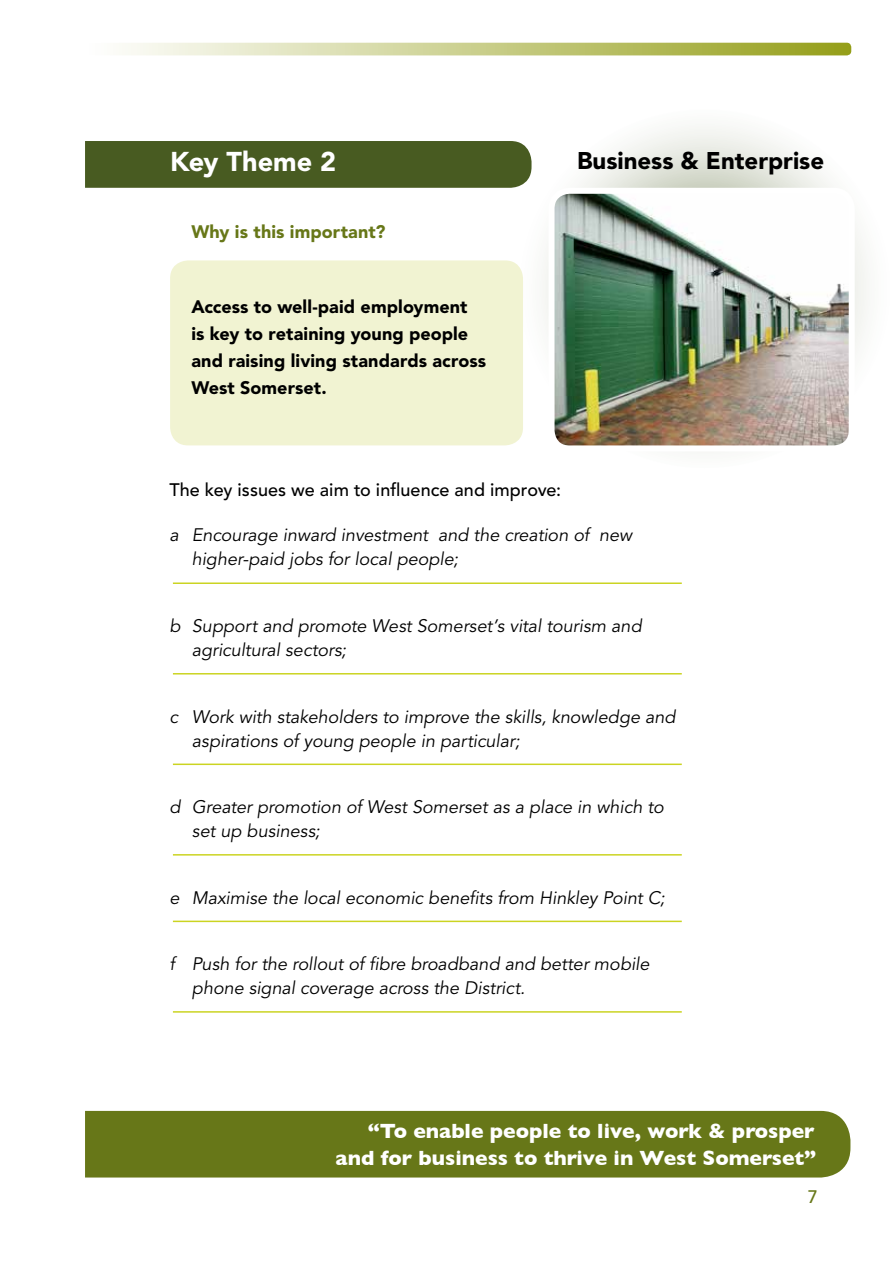
<style>
.page{position:relative;width:893px;height:1263px;background:#fff}
.page>*{position:absolute;margin:0;border:0;box-sizing:border-box;transform-origin:0 0}
.t1{font:900 27px "Avenir";color:#fff}
.t2{font:900 24px "Avenir";color:#000}
.t3{font:700 21px/27px "Gill Sans";color:#fff;text-align:right}
.t4{font:italic 18px/24px "Avenir";letter-spacing:-.005em;color:#000}
.t5{font:900 18px/27px "Avenir";letter-spacing:.005em;color:#000}
.t6{font:500 18px "Avenir";letter-spacing:.005em;color:#000}
.t7{font:900 18px "Avenir";letter-spacing:.005em;color:#677718}
.t8{font:500 18px "Avenir";color:#677718}
</style>
<div class="page">
<svg style="left:513px;top:127px;width:354px;height:317px"></svg>
<div style="left:170px;top:260px;width:353px;height:185px;background:#f1f3d2;border-radius:18px"></div>
<div style="left:85px;top:141px;width:446px;height:47px;background:#485b21"></div>
<hr style="left:173px;top:582px;width:509px;height:2px;background:#cbd422">
<hr style="left:173px;top:673px;width:509px;height:1px;background:#cbd422">
<hr style="left:173px;top:763px;width:509px;height:2px;background:#cbd422">
<hr style="left:173px;top:854px;width:509px;height:1px;background:#cbd422">
<hr style="left:173px;top:921px;width:509px;height:1px;background:#cbd422">
<hr style="left:173px;top:1011px;width:509px;height:2px;background:#cbd422">
<img style="left:552px;top:191px;width:300px;height:253px">
<div style="left:549px;top:188px;width:306px;height:263px;border:6px solid #fff;border-radius:18px"></div>
<div style="left:85px;top:1111px;width:765px;height:66px;background:#677718"></div>
<svg style="left:122px;top:43px;width:729px;height:12px"></svg>
<h1 class="t1" style="left:170px;top:146px;width:168px">Key Theme 2</h1>
<p class="t7" style="left:191px;top:221px;width:196px">Why is this important?</p>
<p class="t5" style="left:191px;top:293px;width:296px">Access to well-paid employment<br>is key to retaining young people and raising living standards across<br>West Somerset.</p>
<h2 class="t2" style="left:577px;top:146px;width:249px">Business &amp; Enterprise</h2>
<p class="t6" style="left:169px;top:480px;width:393px">The key issues we aim to influence and improve:</p>
<p class="t4" style="left:192px;top:524px;width:442px;text-indent:-22px">a Encourage inward investment and the creation of new higher-paid jobs for local people;</p>
<p class="t4" style="left:192px;top:614px;width:451px;text-indent:-22px">b Support and promote West Somerset’s vital tourism and agricultural sectors;</p>
<p class="t4" style="left:192px;top:705px;width:485px;text-indent:-22px">c Work with stakeholders to improve the skills, knowledge and aspirations of young people in particular;</p>
<p class="t4" style="left:192px;top:795px;width:473px;text-indent:-22px">d Greater promotion of West Somerset as a place in which to set up business;</p>
<p class="t4" style="left:169px;top:886px;width:497px">e Maximise the local economic benefits from Hinkley Point C;</p>
<p class="t4" style="left:192px;top:952px;width:459px;text-indent:-22px">f Push for the rollout of fibre broadband and better mobile phone signal coverage across the District.</p>
<p class="t3" style="left:335px;top:1117px;width:482px">“To enable people to live, work &amp; prosper and for business to thrive in West Somerset”</p>
<p class="t8" style="left:808px;top:1186px;width:12px">7</p>
</div>
